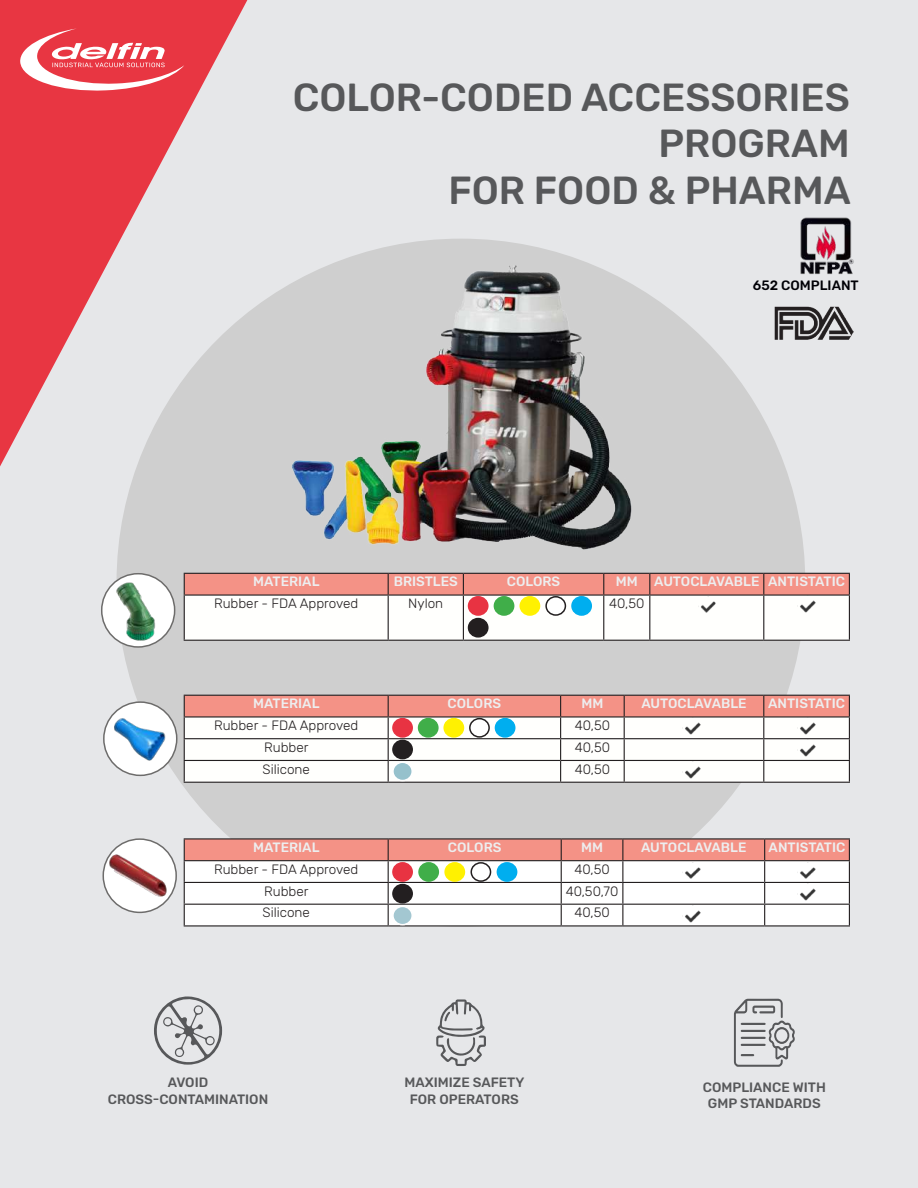
<style>
.page{position:relative;width:918px;height:1188px;background:#e6e7e9}
.page>*{position:absolute;margin:0;border:0;box-sizing:border-box;transform-origin:0 0}
.t1{font:500 39px/46.8px "Rubik";color:#57585a;text-align:right}
.t2{font:300 13.5px "Rubik";color:#231f20}
.t3{font:500 13.5px "Rubik";color:#edeeef}
.t4{font:500 13.5px/16.5px "Rubik";color:#57585a;text-align:center}
.t5{font:500 13.5px "Rubik";color:#000005}
</style>
<div class="page">
<svg style="left:0;top:0;width:247px;height:466px"></svg>
<div style="left:117px;top:239px;width:688px;height:688px;background:#cfcfcf;border-radius:50%"></div>
<svg style="left:436px;top:999px;width:50px;height:67px"></svg>
<svg style="left:20px;top:28px;width:164px;height:64px;background:#ed6871"></svg>
<svg style="left:154px;top:996px;width:69px;height:69px"></svg>
<svg style="left:734px;top:999px;width:61px;height:68px"></svg>
<img style="left:276px;top:254px;width:370px;height:296px">
<img style="left:800px;top:217px;width:54px;height:58px">
<img style="left:775px;top:307px;width:79px;height:32px">
<hr style="left:184px;top:640px;width:204px;height:1px;background:#231f20">
<hr style="left:388px;top:640px;width:75px;height:1px;background:#231f20">
<hr style="left:463px;top:640px;width:141px;height:1px;background:#231f20">
<hr style="left:604px;top:640px;width:46px;height:1px;background:#231f20">
<hr style="left:650px;top:640px;width:114px;height:1px;background:#231f20">
<hr style="left:764px;top:640px;width:86px;height:1px;background:#231f20">
<svg style="left:184px;top:573px;width:666px;height:67px;background:#f1d1cc"></svg>
<hr style="left:388px;top:596px;width:1px;height:44px;background:#231f20">
<hr style="left:463px;top:596px;width:1px;height:44px;background:#231f20">
<hr style="left:603px;top:596px;width:1px;height:44px;background:#231f20">
<hr style="left:649px;top:596px;width:1px;height:44px;background:#231f20">
<hr style="left:763px;top:596px;width:1px;height:44px;background:#231f20">
<hr style="left:849px;top:596px;width:1px;height:44px;background:#231f20">
<img style="left:101px;top:573px;width:74px;height:75px">
<svg style="left:104px;top:702px;width:73px;height:73px"></svg>
<hr style="left:184px;top:782px;width:204px;height:1px;background:#231f20">
<hr style="left:388px;top:782px;width:173px;height:1px;background:#231f20">
<hr style="left:561px;top:782px;width:63px;height:1px;background:#231f20">
<hr style="left:624px;top:782px;width:140px;height:1px;background:#231f20">
<hr style="left:764px;top:782px;width:86px;height:1px;background:#231f20">
<svg style="left:184px;top:695px;width:666px;height:87px;background:#edd4d0"></svg>
<img style="left:103px;top:703px;width:74px;height:66px">
<hr style="left:184px;top:838px;width:204px;height:1px;background:#231f20">
<hr style="left:388px;top:838px;width:173px;height:1px;background:#231f20">
<hr style="left:561px;top:838px;width:62px;height:1px;background:#231f20">
<hr style="left:623px;top:838px;width:142px;height:1px;background:#231f20">
<hr style="left:765px;top:838px;width:85px;height:1px;background:#231f20">
<svg style="left:184px;top:839px;width:666px;height:87px;background:#edd4d1"></svg>
<img style="left:103px;top:838px;width:74px;height:75px">
<div style="left:469px;top:597px;width:19px;height:18px;background:#e83342;border-radius:50%"></div>
<div style="left:468px;top:596px;width:21px;height:20px;border:2px solid #e83342;border-radius:50%"></div>
<div style="left:494px;top:597px;width:20px;height:18px;background:#40ae49;border-radius:50%"></div>
<div style="left:494px;top:596px;width:20px;height:20px;border:2px solid #40ae49;border-radius:50%"></div>
<div style="left:520px;top:597px;width:20px;height:18px;background:#fff101;border-radius:50%"></div>
<div style="left:520px;top:596px;width:20px;height:20px;border:2px solid #fff101;border-radius:50%"></div>
<div style="left:546px;top:597px;width:19px;height:18px;background:#fff;border-radius:50%"></div>
<div style="left:545px;top:596px;width:21px;height:20px;border:2px solid #231f20;border-radius:50%"></div>
<div style="left:572px;top:597px;width:19px;height:18px;background:#00aeef;border-radius:50%"></div>
<div style="left:571px;top:596px;width:21px;height:20px;border:2px solid #00aeef;border-radius:50%"></div>
<div style="left:393px;top:719px;width:19px;height:18px;background:#e83342;border-radius:50%"></div>
<div style="left:392px;top:718px;width:21px;height:20px;border:2px solid #e83342;border-radius:50%"></div>
<div style="left:419px;top:719px;width:19px;height:18px;background:#40ae49;border-radius:50%"></div>
<div style="left:418px;top:718px;width:21px;height:20px;border:2px solid #40ae49;border-radius:50%"></div>
<div style="left:444px;top:719px;width:19px;height:18px;background:#fff101;border-radius:50%"></div>
<div style="left:443px;top:718px;width:21px;height:20px;border:2px solid #fff101;border-radius:50%"></div>
<div style="left:470px;top:719px;width:19px;height:18px;background:#fff;border-radius:50%"></div>
<div style="left:469px;top:718px;width:21px;height:20px;border:2px solid #231f20;border-radius:50%"></div>
<div style="left:495px;top:719px;width:20px;height:18px;background:#00aeef;border-radius:50%"></div>
<div style="left:495px;top:718px;width:20px;height:20px;border:2px solid #00aeef;border-radius:50%"></div>
<div style="left:393px;top:863px;width:19px;height:18px;background:#e83342;border-radius:50%"></div>
<div style="left:392px;top:862px;width:21px;height:20px;border:2px solid #e83342;border-radius:50%"></div>
<div style="left:419px;top:863px;width:19px;height:18px;background:#40ae49;border-radius:50%"></div>
<div style="left:418px;top:862px;width:21px;height:20px;border:2px solid #40ae49;border-radius:50%"></div>
<div style="left:445px;top:863px;width:19px;height:18px;background:#fff101;border-radius:50%"></div>
<div style="left:444px;top:862px;width:21px;height:20px;border:2px solid #fff101;border-radius:50%"></div>
<div style="left:471px;top:863px;width:20px;height:18px;background:#fff;border-radius:50%"></div>
<div style="left:471px;top:862px;width:20px;height:20px;border:2px solid #231f20;border-radius:50%"></div>
<div style="left:497px;top:863px;width:20px;height:18px;background:#00aeef;border-radius:50%"></div>
<div style="left:497px;top:862px;width:20px;height:20px;border:2px solid #00aeef;border-radius:50%"></div>
<div style="left:393px;top:762px;width:19px;height:19px;background:#96c1cc;border-radius:50%"></div>
<div style="left:392px;top:762px;width:21px;height:19px;border:2px solid #fff;border-radius:50%"></div>
<div style="left:393px;top:906px;width:19px;height:19px;background:#a3c7d1;border-radius:50%"></div>
<div style="left:392px;top:906px;width:21px;height:19px;border:2px solid #fff;border-radius:50%"></div>
<div style="left:393px;top:740px;width:19px;height:19px;background:#231f20;border-radius:50%"></div>
<div style="left:392px;top:740px;width:21px;height:19px;border:2px solid #231f20;border-radius:50%"></div>
<div style="left:393px;top:885px;width:19px;height:18px;background:#231f20;border-radius:50%"></div>
<div style="left:392px;top:884px;width:21px;height:20px;border:2px solid #231f20;border-radius:50%"></div>
<img style="left:698px;top:596px;width:20px;height:20px">
<img style="left:683px;top:718px;width:19px;height:20px">
<img style="left:683px;top:862px;width:19px;height:20px">
<div style="left:469px;top:619px;width:19px;height:18px;background:#231f20;border-radius:50%"></div>
<div style="left:468px;top:618px;width:21px;height:20px;border:2px solid #231f20;border-radius:50%"></div>
<img style="left:798px;top:596px;width:20px;height:19px">
<img style="left:798px;top:718px;width:20px;height:20px">
<img style="left:798px;top:862px;width:20px;height:20px">
<img style="left:683px;top:762px;width:19px;height:19px">
<img style="left:683px;top:906px;width:19px;height:19px">
<img style="left:798px;top:740px;width:20px;height:19px">
<img style="left:798px;top:884px;width:20px;height:20px">
<h1 class="t1" style="left:293px;top:75px;width:560px">COLOR-CODED ACCESSORIES<br>PROGRAM<br>FOR FOOD &amp; PHARMA</h1>
<p class="t5" style="left:753px;top:277px;width:107px">652 COMPLIANT</p>
<p class="t3" style="left:253px;top:574px;width:68px">MATERIAL</p>
<p class="t3" style="left:394px;top:574px;width:66px">BRISTLES</p>
<p class="t3" style="left:507px;top:574px;width:55px">COLORS</p>
<p class="t3" style="left:616px;top:574px;width:231px">MM AUTOCLAVABLE ANTISTATIC</p>
<p class="t2" style="left:214px;top:596px;width:146px">Rubber - FDA Approved</p>
<p class="t2" style="left:408px;top:596px;width:36px">Nylon</p>
<p class="t2" style="left:609px;top:596px;width:37px">40,50</p>
<p class="t3" style="left:253px;top:696px;width:68px">MATERIAL</p>
<p class="t3" style="left:448px;top:696px;width:55px">COLORS</p>
<p class="t3" style="left:581px;top:696px;width:23px">MM</p>
<p class="t3" style="left:641px;top:696px;width:107px">AUTOCLAVABLE</p>
<p class="t3" style="left:768px;top:696px;width:78px">ANTISTATIC</p>
<p class="t2" style="left:214px;top:718px;width:146px">Rubber - FDA Approved</p>
<p class="t2" style="left:575px;top:718px;width:37px">40,50</p>
<p class="t2" style="left:264px;top:740px;width:46px">Rubber</p>
<p class="t2" style="left:575px;top:740px;width:37px">40,50</p>
<p class="t2" style="left:263px;top:761px;width:49px">Silicone</p>
<p class="t2" style="left:575px;top:761px;width:37px">40,50</p>
<p class="t3" style="left:253px;top:840px;width:68px">MATERIAL</p>
<p class="t3" style="left:448px;top:840px;width:55px">COLORS</p>
<p class="t3" style="left:581px;top:840px;width:23px">MM</p>
<p class="t3" style="left:641px;top:840px;width:107px">AUTOCLAVABLE</p>
<p class="t3" style="left:769px;top:840px;width:78px">ANTISTATIC</p>
<p class="t2" style="left:214px;top:862px;width:146px">Rubber - FDA Approved</p>
<p class="t2" style="left:574px;top:862px;width:37px">40,50</p>
<p class="t2" style="left:264px;top:883px;width:46px">Rubber</p>
<p class="t2" style="left:566px;top:883px;width:54px">40,50,70</p>
<p class="t2" style="left:263px;top:905px;width:49px">Silicone</p>
<p class="t2" style="left:574px;top:905px;width:37px">40,50</p>
<p class="t4" style="left:108px;top:1075px;width:162px">AVOID<br>CROSS-CONTAMINATION</p>
<p class="t4" style="left:703px;top:1079px;width:124px">COMPLIANCE WITH<br>GMP STANDARDS</p>
<p class="t4" style="left:405px;top:1075px;width:121px">MAXIMIZE SAFETY<br>FOR OPERATORS</p>
</div>
